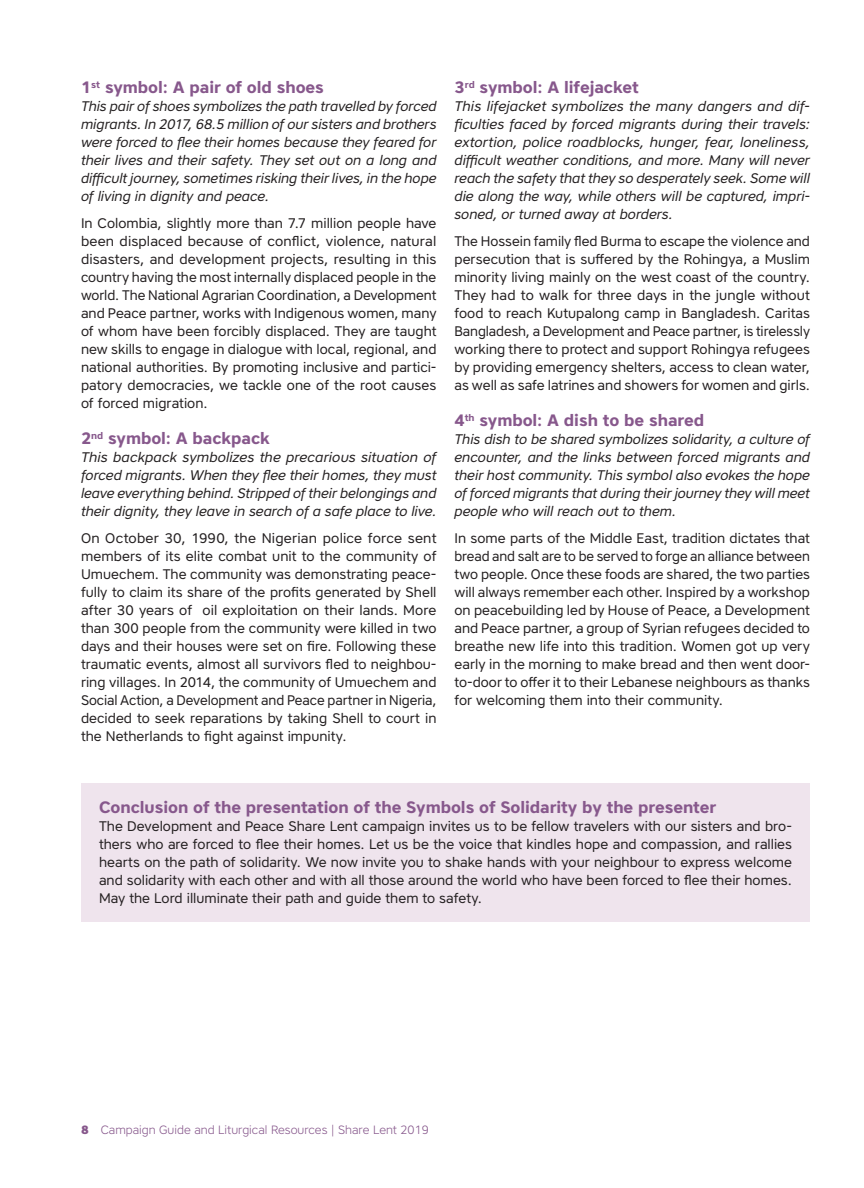
<style>
.page{position:relative;width:864px;height:1188px;background:#fff}
.page>*{position:absolute;margin:0;border:0;box-sizing:border-box;transform-origin:0 0}
.intertitre{font:700 16.5px "Core Sans A65";letter-spacing:-.005em;color:#87588c}
.paragraphe_standar{font:13.8px/18px "Core Sans A45";color:#231f20;text-align:justify}
.paragraphe_standar-2{font:italic 13.8px/18px "Core Sans A45";color:#231f20;text-align:justify}
.t1{font:300 12px "Core Sans A35";color:#87588c}
.s1{font-family:"Core Sans A75";font-weight:800}
</style>
<div class="page">
<div style="left:81px;top:783px;width:729px;height:138px;background:#efe4ed"></div>
<p class="intertitre" style="left:81px;top:76px;width:244px">1<sup>st</sup> symbol: A pair of old shoes</p>
<p class="paragraphe_standar-2" style="left:81px;top:97px;width:357px">This pair of shoes symbolizes the path travelled by forced migrants. In 2017, 68.5 million of our sisters and brothers were forced to flee their homes because they feared for their lives and their safety. They set out on a long and difficult journey, sometimes risking their lives, in the hope of living in dignity and peace.</p>
<p class="paragraphe_standar" style="left:81px;top:214px;width:357px">In Colombia, slightly more than 7.7 million people have been displaced because of conflict, violence, natural disasters, and development projects, resulting in this country having the most internally displaced people in the world. The National Agrarian Coordination, a Development and Peace partner, works with Indigenous women, many of whom have been forcibly displaced. They are taught new skills to engage in dialogue with local, regional, and national authorities. By promoting inclusive and partici&shy;patory democracies, we tackle one of the root causes of forced migration.</p>
<p class="intertitre" style="left:81px;top:427px;width:190px">2<sup>nd</sup> symbol: A backpack</p>
<p class="paragraphe_standar-2" style="left:81px;top:448px;width:357px">This backpack symbolizes the precarious situation of forced migrants. When they flee their homes, they must leave everything behind. Stripped of their belongings and their dignity, they leave in search of a safe place to live.</p>
<p class="paragraphe_standar" style="left:81px;top:529px;width:357px">On October 30, 1990, the Nigerian police force sent members of its elite combat unit to the community of Umuechem. The community was demonstrating peace&shy;fully to claim its share of the profits generated by Shell after 30 years of oil exploitation on their lands. More than 300 people from the community were killed in two days and their houses were set on fire. Following these traumatic events, almost all survivors fled to neighbou&shy;ring villages. In 2014, the community of Umuechem and Social Action, a Development and Peace partner in Nigeria, decided to seek reparations by taking Shell to court in the Netherlands to fight against impunity.</p>
<p class="intertitre" style="left:454px;top:76px;width:186px">3<sup>rd</sup> symbol: A lifejacket</p>
<p class="paragraphe_standar-2" style="left:454px;top:97px;width:357px">This lifejacket symbolizes the many dangers and dif&shy;ficulties faced by forced migrants during their travels: extortion, police roadblocks, hunger, fear, loneliness, difficult weather conditions, and more. Many will never reach the safety that they so desperately seek. Some will die along the way, while others will be captured, impri&shy;soned, or turned away at borders.</p>
<p class="paragraphe_standar" style="left:454px;top:232px;width:357px">The Hossein family fled Burma to escape the violence and persecution that is suffered by the Rohingya, a Muslim minority living mainly on the west coast of the country.<br>They had to walk for three days in the jungle without food to reach Kutupalong camp in Bangladesh. Caritas Bangladesh, a Development and Peace partner, is tirelessly working there to protect and support Rohingya refugees by providing emergency shelters, access to clean water, as well as safe latrines and showers for women and girls.</p>
<p class="intertitre" style="left:454px;top:409px;width:251px">4<sup>th</sup> symbol: A dish to be shared</p>
<p class="paragraphe_standar-2" style="left:454px;top:430px;width:357px">This dish to be shared symbolizes solidarity, a culture of encounter, and the links between forced migrants and their host community. This symbol also evokes the hope of forced migrants that during their journey they will meet people who will reach out to them.</p>
<p class="paragraphe_standar" style="left:454px;top:529px;width:357px">In some parts of the Middle East, tradition dictates that bread and salt are to be served to forge an alliance between two people. Once these foods are shared, the two parties will always remember each other. Inspired by a workshop on peacebuilding led by House of Peace, a Development and Peace partner, a group of Syrian refugees decided to breathe new life into this tradition. Women got up very early in the morning to make bread and then went door&shy;to-door to offer it to their Lebanese neighbours as thanks for welcoming them into their community.</p>
<p class="intertitre" style="left:99px;top:796px;width:619px">Conclusion of the presentation of the Symbols of Solidarity by the presenter</p>
<p class="paragraphe_standar" style="left:99px;top:817px;width:695px">The Development and Peace Share Lent campaign invites us to be fellow travelers with our sisters and bro&shy;thers who are forced to flee their homes. Let us be the voice that kindles hope and compassion, and rallies hearts on the path of solidarity. We now invite you to shake hands with your neighbour to express welcome and solidarity with each other and with all those around the world who have been forced to flee their homes.<br>May the Lord illuminate their path and guide them to safety.</p>
<p class="t1" style="left:81px;top:1122px;width:349px"><span class="s1">8</span> Campaign Guide and Liturgical Resources | Share Lent 2019</p>
</div>
